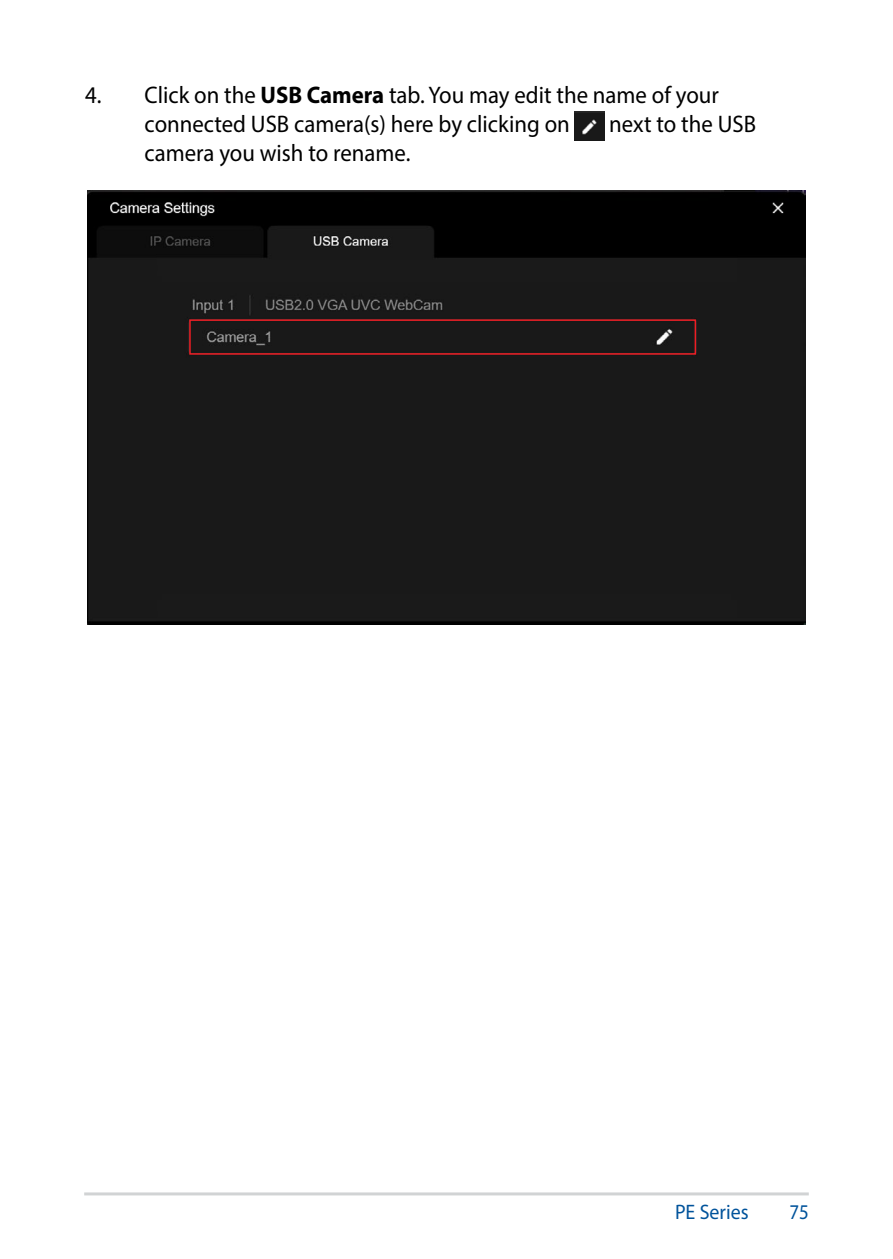
<style>
.page{position:relative;width:893px;height:1259px;background:#fff}
.page>*{position:absolute;margin:0;border:0;box-sizing:border-box;transform-origin:0 0}
.t1{font:24px/28.8px "Myriad Pro";color:#000;scale:.95 1}
.t2{font:21px "Myriad Pro";color:#00539b;scale:.95 1}
.t3{font:21px "Myriad Pro";color:#00539b;scale:.9 1}
.s1{font-weight:700}
</style>
<div class="page">
<hr style="left:84px;top:1192px;width:725px;height:3px;background:#d1d3d4">
<img style="left:575px;top:112px;width:29px;height:29px">
<img style="left:87px;top:191px;width:719px;height:434px">
<div style="left:189px;top:319px;width:507px;height:36px;border:2px solid #ed1d24"></div>
<p class="t1" style="left:145px;top:80px;width:606px;text-indent:-60px">4. Click on the <span class="s1">USB Camera</span> tab. You may edit the name of your connected USB camera(s) here by clicking on</p>
<p class="t1" style="left:609px;top:109px;width:156px">next to the USB</p>
<p class="t1" style="left:145px;top:138px;width:281px">camera you wish to rename.</p>
<p class="t2" style="left:675px;top:1199px;width:79px">PE Series</p>
<p class="t3" style="left:789px;top:1199px;width:23px">75</p>
</div>
